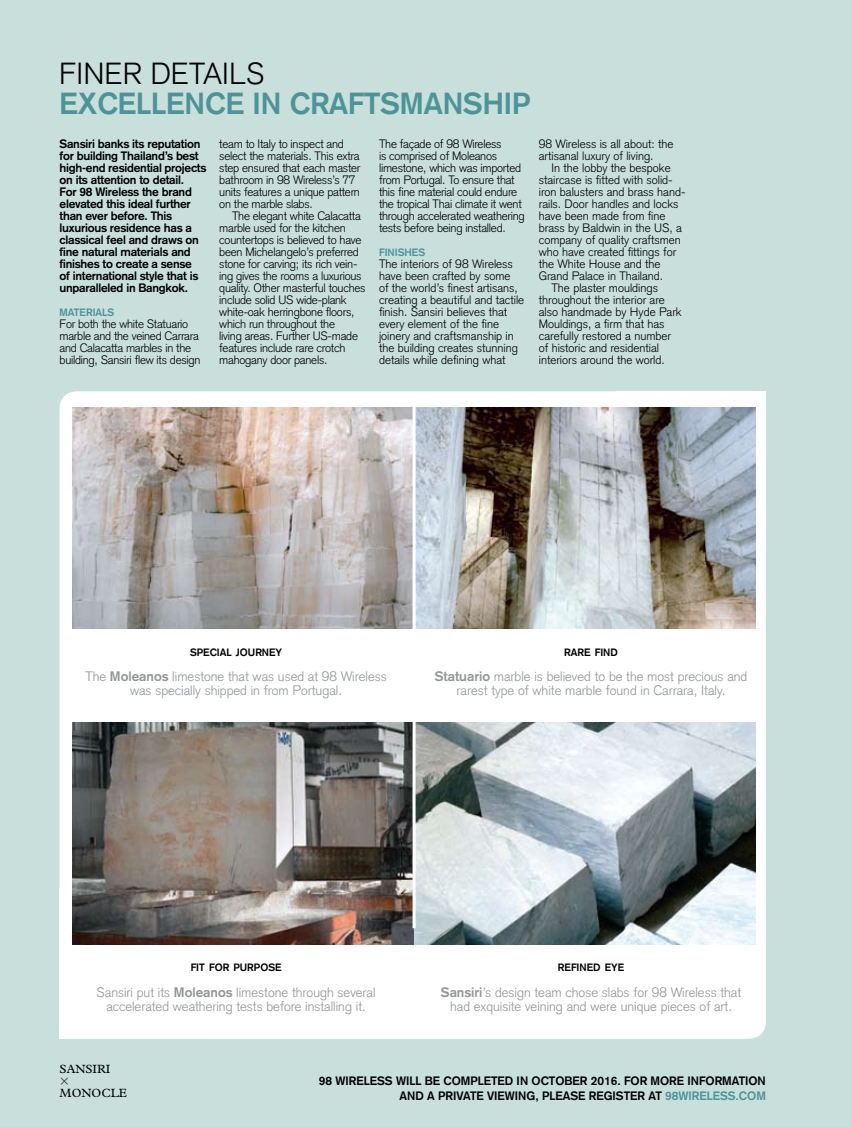
<style>
.page{position:relative;width:851px;height:1127px;background:#fff}
.page>*{position:absolute;margin:0;border:0;box-sizing:border-box;transform-origin:0 0}
.t1{font:700 30px "Akzidenz Grotesk";color:#4d9498}
.t2{font:300 30px "Akzidenz Grotesk";letter-spacing:.01em;color:#000}
.t3{font:300 13.5px/13.5px "Akzidenz Grotesk";color:#939598;text-align:center}
.t4{font:300 12px/12px "Akzidenz Grotesk";letter-spacing:-.02em;color:#000}
.t5{font:300 12px/12px "Akzidenz Grotesk";color:#000}
.t6{font:700 12px/12px "Akzidenz Grotesk";letter-spacing:-.02em;color:#000}
.t7{font:700 12px/15px "Akzidenz Grotesk";color:#000;text-align:right}
.t8{font:12px "Plantin MT Std";color:#000}
.t9{font:12px "Mathematical Pi One";color:#000}
.t10{font:700 10.5px "Akzidenz Grotesk";color:#000}
.t11{font:700 10.5px "Akzidenz Grotesk";color:#4d9498}
.s1{font-weight:700}
.s2{color:#4d9498}
</style>
<div class="page">
<div style="left:0;top:0;width:850px;height:1127px;background:#c8dfdc"></div>
<div style="left:60px;top:391px;width:705px;height:648px;background:#fff;border-radius:17px"></div>
<div style="left:60px;top:888px;width:148px;height:151px;background:#fff"></div>
<div style="left:616px;top:391px;width:149px;height:151px;background:#fff"></div>
<img style="left:72px;top:407px;width:683px;height:221px">
<img style="left:72px;top:723px;width:683px;height:221px">
<hr style="left:412px;top:407px;width:3px;height:521px;background:#fff">
<h1 class="t2" style="left:60px;top:56px;width:146px">finer details</h1>
<h1 class="t1" style="left:60px;top:86px;width:472px">excellence in craftsmanship</h1>
<p class="t6" style="left:60px;top:137px;width:148px">Sansiri banks its reputation for building Thailand’s best high-end residential projects on its attention to detail.<br>For 98 Wireless the brand elevated this ideal further than ever before. This luxurious residence has a classical feel and draws on fine natural materials and finishes to create a sense<br>of international style that is unparalleled in Bangkok.</p>
<p class="t11" style="left:60px;top:306px;width:56px">MATERIALS</p>
<p class="t4" style="left:60px;top:318px;width:142px">For both the white Statuario marble and the veined Carrara and Calacatta marbles in the building, Sansiri flew its design</p>
<p class="t4" style="left:379px;top:137px;width:147px">The façade of 98 Wireless<br>is comprised of Moleanos limestone, which was imported from Portugal. To ensure that this fine material could endure the tropical Thai climate it went through accelerated weathering tests before being installed.</p>
<p class="t11" style="left:379px;top:246px;width:48px">FINISHES</p>
<p class="t5" style="left:379px;top:257px;width:147px">The interiors of 98 Wireless have been crafted by some<br>of the world’s finest artisans, creating a beautiful and tactile finish. Sansiri believes that every element of the fine joinery and craftsmanship in the building creates stunning details while defining what</p>
<p class="t4" style="left:219px;top:137px;width:143px">team to Italy to inspect and select the materials. This extra step ensured that each master bathroom in 98 Wireless’s 77 units features a unique pattern on the marble slabs.</p>
<p class="t4" style="left:219px;top:209px;width:148px;text-indent:13px">The elegant white Calacatta marble used for the kitchen countertops is believed to have been Michelangelo’s preferred stone for carving; its rich vein&shy;ing gives the rooms a luxurious quality. Other masterful touches include solid US wide-plank white-oak herringbone floors, which run throughout the<br>living areas. Further US-made features include rare crotch mahogany door panels.</p>
<p class="t5" style="left:538px;top:137px;width:136px">98 Wireless is all about: the artisanal luxury of living.</p>
<p class="t5" style="left:551px;top:161px;width:121px">In the lobby the bespoke</p>
<p class="t5" style="left:538px;top:173px;width:135px">staircase is fitted with solid-</p>
<p class="t5" style="left:538px;top:185px;width:148px">iron balusters and brass hand-</p>
<p class="t5" style="left:538px;top:197px;width:141px">rails. Door handles and locks</p>
<p class="t5" style="left:538px;top:209px;width:128px">have been made from fine</p>
<p class="t5" style="left:538px;top:221px;width:145px">brass by Baldwin in the US, a</p>
<p class="t5" style="left:538px;top:233px;width:144px">company of quality craftsmen</p>
<p class="t5" style="left:538px;top:245px;width:139px">who have created fittings for</p>
<p class="t5" style="left:538px;top:257px;width:123px">the White House and the</p>
<p class="t5" style="left:538px;top:269px;width:126px">Grand Palace in Thailand.</p>
<p class="t5" style="left:551px;top:281px;width:108px">The plaster mouldings</p>
<p class="t5" style="left:538px;top:293px;width:128px">throughout the interior are</p>
<p class="t5" style="left:538px;top:305px;width:144px">also handmade by Hyde Park</p>
<p class="t5" style="left:538px;top:317px;width:127px">Mouldings, a firm that has</p>
<p class="t5" style="left:538px;top:329px;width:134px">carefully restored a number</p>
<p class="t5" style="left:538px;top:341px;width:122px">of historic and residential</p>
<p class="t5" style="left:538px;top:353px;width:128px">interiors around the world.</p>
<p class="t10" style="left:190px;top:646px;width:94px">SPECIAL JOURNEY</p>
<p class="t3" style="left:85px;top:670px;width:303px">The <span class="s1">Moleanos</span> limestone that was used at 98 Wireless was specially shipped in from Portugal.</p>
<p class="t10" style="left:564px;top:646px;width:55px">RARE FIND</p>
<p class="t3" style="left:435px;top:670px;width:314px"><span class="s1">Statuario</span> marble is believed to be the most precious and rarest type of white marble found in Carrara, Italy.</p>
<p class="t10" style="left:191px;top:961px;width:92px">FIT FOR PURPOSE</p>
<p class="t3" style="left:97px;top:985px;width:280px">Sansiri put its <span class="s1">Moleanos</span> limestone through several accelerated weathering tests before installing it.</p>
<p class="t10" style="left:558px;top:961px;width:68px">REFINED EYE</p>
<p class="t3" style="left:441px;top:985px;width:302px"><span class="s1">Sansiri</span>’s design team chose slabs for 98 Wireless that had exquisite veining and were unique pieces of art.</p>
<p class="t8" style="left:60px;top:1062px;width:52px">SANSIRI</p>
<p class="t9" style="left:60px;top:1076px;width:11px">3</p>
<p class="t8" style="left:60px;top:1086px;width:69px">MONOCLE</p>
<p class="t7" style="left:319px;top:1073px;width:448px">98 Wireless will be completed in October 2016. For more information and a private viewing, please register at <span class="s2">98wireless.com</span></p>
</div>
